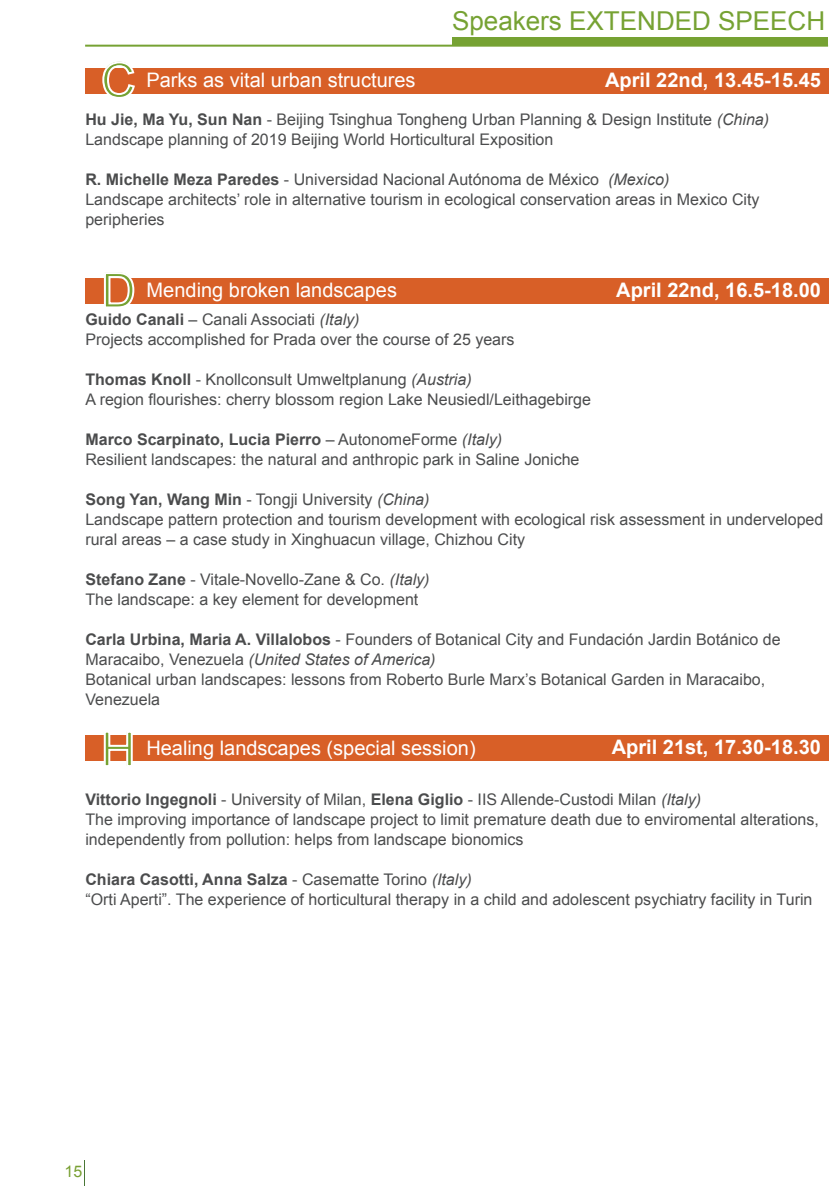
<style>
.page{position:relative;width:840px;height:1191px;background:#fff}
.page>*{position:absolute;margin:0;border:0;box-sizing:border-box;transform-origin:0 0}
.t1{font:48px "Arial";color:#76a233}
.t2{font:26px "Arial";color:#76a233}
.t3{font:20px "Arial";color:#fff}
.t4{font:700 20px "Arial";color:#fff}
.t5{font:16px/20px "Arial";color:#4b4c4d}
.t6{font:700 16px "Arial";color:#4b4c4d}
.t7{font:16px "Arial";color:#79a033}
.s1{font-weight:700}
.s2{font-style:italic}
.s3{font-weight:400}
.s4{font-weight:400;font-style:italic}
</style>
<div class="page">
<div style="left:85px;top:68px;width:743px;height:26px;background:#d85f27"></div>
<div style="left:452px;top:37px;width:375px;height:9px;background:#76a233"></div>
<hr style="left:85px;top:45px;width:742px;height:2px;background:#76a233">
<div style="left:85px;top:278px;width:743px;height:26px;background:#d85f27"></div>
<div style="left:85px;top:735px;width:743px;height:26px;background:#d85f27"></div>
<svg style="left:103px;top:278px;width:32px;height:26px"></svg>
<svg style="left:103px;top:735px;width:30px;height:26px"></svg>
<svg style="left:102px;top:68px;width:33px;height:26px"></svg>
<p class="t1" style="left:101px;top:49px;width:36px">C</p>
<p class="t3" style="left:146px;top:67px;width:270px">Parks as vital urban structures</p>
<p class="t2" style="left:452px;top:4px;width:374px">Speakers EXTENDED SPEECH</p>
<p class="t4" style="left:604px;top:66px;width:217px">April 22nd, 13.45-15.45</p>
<p class="t5" style="left:85px;top:110px;width:685px"><span class="s1">Hu Jie, Ma Yu, Sun Nan</span> - Beijing Tsinghua Tongheng Urban Planning &amp; Design Institute <span class="s2">(China)</span></p>
<p class="t5" style="left:85px;top:130px;width:469px">Landscape planning of 2019 Beijing World Horticultural Exposition</p>
<p class="t5" style="left:85px;top:170px;width:585px"><span class="s1">R. Michelle Meza Paredes</span> - Universidad Nacional Autónoma de México <span class="s2">(Mexico)</span></p>
<p class="t5" style="left:85px;top:190px;width:675px">Landscape architects’ role in alternative tourism in ecological conservation areas in Mexico City peripheries</p>
<p class="t1" style="left:101px;top:259px;width:36px">D</p>
<p class="t3" style="left:146px;top:276px;width:252px">Mending broken landscapes</p>
<p class="t4" style="left:616px;top:277px;width:206px">April 22nd, 16.5-18.00</p>
<p class="t5" style="left:85px;top:310px;width:275px"><span class="s1">Guido Canali</span> – Canali Associati <span class="s2">(Italy)</span></p>
<p class="t5" style="left:85px;top:330px;width:430px">Projects accomplished for Prada over the course of 25 years</p>
<p class="t5" style="left:85px;top:370px;width:387px"><span class="s1">Thomas Knoll</span> - Knollconsult Umweltplanung <span class="s2">(Austria)</span></p>
<p class="t5" style="left:85px;top:390px;width:507px">A region flourishes: cherry blossom region Lake Neusiedl/Leithagebirge</p>
<p class="t6" style="left:85px;top:429px;width:418px">Marco Scarpinato, Lucia Pierro <span class="s3">– AutonomeForme</span> <span class="s4">(Italy)</span></p>
<p class="t5" style="left:85px;top:450px;width:495px">Resilient landscapes: the natural and anthropic park in Saline Joniche</p>
<p class="t5" style="left:85px;top:490px;width:345px"><span class="s1">Song Yan, Wang Min</span> - Tongji University <span class="s2">(China)</span></p>
<p class="t5" style="left:85px;top:510px;width:739px">Landscape pattern protection and tourism development with ecological risk assessment in underveloped rural areas – a case study in Xinghuacun village, Chizhou City</p>
<p class="t5" style="left:85px;top:570px;width:345px"><span class="s1">Stefano Zane</span> - Vitale-Novello-Zane &amp; Co. <span class="s2">(Italy)</span></p>
<p class="t5" style="left:85px;top:590px;width:334px">The landscape: a key element for development</p>
<p class="t5" style="left:85px;top:630px;width:696px"><span class="s1">Carla Urbina, Maria A. Villalobos</span> - Founders of Botanical City and Fundación Jardin Botánico de<br>Maracaibo, Venezuela <span class="s2">(United States of America)</span></p>
<p class="t5" style="left:85px;top:670px;width:681px">Botanical urban landscapes: lessons from Roberto Burle Marx’s Botanical Garden in Maracaibo,<br>Venezuela</p>
<p class="t1" style="left:101px;top:718px;width:36px">H</p>
<p class="t3" style="left:146px;top:734px;width:330px">Healing landscapes (special session)</p>
<p class="t4" style="left:611px;top:733px;width:210px">April 21st, 17.30-18.30</p>
<p class="t5" style="left:85px;top:790px;width:616px"><span class="s1">Vittorio Ingegnoli</span> - University of Milan, <span class="s1">Elena Giglio</span> - IIS Allende-Custodi Milan <span class="s2">(Italy)</span></p>
<p class="t5" style="left:85px;top:810px;width:734px">The improving importance of landscape project to limit premature death due to enviromental alterations, independently from pollution: helps from landscape bionomics</p>
<p class="t6" style="left:85px;top:869px;width:387px">Chiara Casotti, Anna Salza <span class="s3">- Casematte Torino</span> <span class="s4">(Italy)</span></p>
<p class="t5" style="left:85px;top:890px;width:728px">“Orti Aperti”. The experience of horticultural therapy in a child and adolescent psychiatry facility in Turin</p>
<p class="t7" style="left:64px;top:1161px;width:19px">15</p>
</div>
